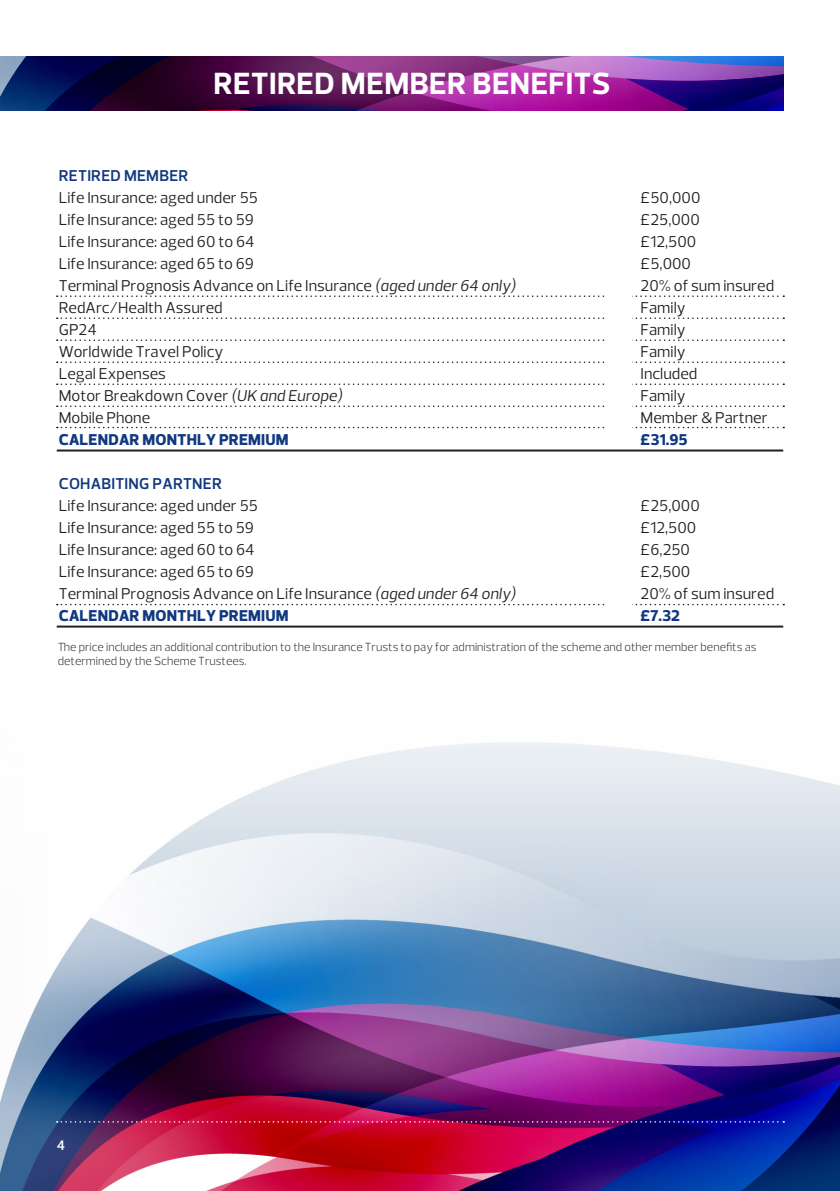
<style>
.page{position:relative;width:840px;height:1191px;background:#fff}
.page>*{position:absolute;margin:0;border:0;box-sizing:border-box;transform-origin:0 0}
.t1{font:700 31.2px "Prelo";letter-spacing:.015em;color:#fff}
.t2{font:16px "Prelo";color:#231f20}
.t3{font:800 16px "Prelo";letter-spacing:.015em;color:#113880}
.t4{font:600 16px "Prelo";letter-spacing:.015em;color:#113880}
.t5{font:600 14px "Prelo";color:#fff}
.t6{font:300 12px/14.4px "Prelo";color:#231f20}
.s1{font-style:italic}
</style>
<div class="page">
<img style="left:0;top:994px;width:839px;height:197px">
<svg style="left:42px;top:742px;width:797px;height:252px"></svg>
<svg style="left:0;top:57px;width:782px;height:53px;background:#5d2173"></svg>
<svg style="left:57px;top:604px;width:726px;height:1px"></svg>
<svg style="left:57px;top:295px;width:726px;height:2px"></svg>
<svg style="left:57px;top:317px;width:726px;height:2px"></svg>
<svg style="left:57px;top:339px;width:726px;height:2px"></svg>
<svg style="left:57px;top:361px;width:726px;height:2px"></svg>
<svg style="left:57px;top:383px;width:726px;height:2px"></svg>
<svg style="left:57px;top:405px;width:726px;height:2px"></svg>
<svg style="left:57px;top:427px;width:726px;height:1px"></svg>
<div style="left:605px;top:203px;width:26px;height:417px;background:#fff"></div>
<svg style="left:57px;top:1121px;width:726px;height:1px"></svg>
<hr style="left:57px;top:449px;width:725px;height:2px;background:#231f20">
<hr style="left:57px;top:625px;width:725px;height:2px;background:#231f20">
<p class="t1" style="left:213px;top:64px;width:398px">RETIRED MEMBER BENEFITS</p>
<p class="t4" style="left:59px;top:165px;width:131px">RETIRED MEMBER</p>
<p class="t2" style="left:59px;top:187px;width:201px">Life Insurance: aged under 55</p>
<p class="t2" style="left:640px;top:187px;width:61px">£50,000</p>
<p class="t2" style="left:59px;top:209px;width:197px">Life Insurance: aged 55 to 59</p>
<p class="t2" style="left:640px;top:209px;width:61px">£25,000</p>
<p class="t2" style="left:59px;top:231px;width:197px">Life Insurance: aged 60 to 64</p>
<p class="t2" style="left:640px;top:231px;width:57px">£12,500</p>
<p class="t2" style="left:59px;top:253px;width:197px">Life Insurance: aged 65 to 69</p>
<p class="t2" style="left:640px;top:253px;width:52px">£5,000</p>
<p class="t2" style="left:59px;top:275px;width:458px">Terminal Prognosis Advance on Life Insurance <span class="s1">(aged under 64 only)</span></p>
<p class="t2" style="left:640px;top:275px;width:135px">20% of sum insured</p>
<p class="t2" style="left:59px;top:297px;width:165px">RedArc/Health Assured</p>
<p class="t2" style="left:640px;top:297px;width:47px">Family</p>
<p class="t2" style="left:59px;top:319px;width:40px">GP24</p>
<p class="t2" style="left:640px;top:319px;width:47px">Family</p>
<p class="t2" style="left:59px;top:341px;width:166px">Worldwide Travel Policy</p>
<p class="t2" style="left:640px;top:341px;width:47px">Family</p>
<p class="t2" style="left:59px;top:363px;width:108px">Legal Expenses</p>
<p class="t2" style="left:640px;top:363px;width:58px">Included</p>
<p class="t2" style="left:59px;top:385px;width:285px">Motor Breakdown Cover <span class="s1">(UK and Europe)</span></p>
<p class="t2" style="left:640px;top:385px;width:47px">Family</p>
<p class="t2" style="left:59px;top:407px;width:93px">Mobile Phone</p>
<p class="t2" style="left:640px;top:407px;width:128px">Member &amp; Partner</p>
<p class="t3" style="left:59px;top:429px;width:231px">CALENDAR MONTHLY PREMIUM</p>
<p class="t3" style="left:640px;top:429px;width:48px">£31.95</p>
<p class="t4" style="left:59px;top:473px;width:164px">COHABITING PARTNER</p>
<p class="t2" style="left:59px;top:495px;width:201px">Life Insurance: aged under 55</p>
<p class="t2" style="left:640px;top:495px;width:61px">£25,000</p>
<p class="t2" style="left:59px;top:517px;width:197px">Life Insurance: aged 55 to 59</p>
<p class="t2" style="left:640px;top:517px;width:57px">£12,500</p>
<p class="t2" style="left:59px;top:539px;width:197px">Life Insurance: aged 60 to 64</p>
<p class="t2" style="left:640px;top:539px;width:51px">£6,250</p>
<p class="t2" style="left:59px;top:561px;width:197px">Life Insurance: aged 65 to 69</p>
<p class="t2" style="left:640px;top:561px;width:51px">£2,500</p>
<p class="t2" style="left:59px;top:583px;width:458px">Terminal Prognosis Advance on Life Insurance <span class="s1">(aged under 64 only)</span></p>
<p class="t2" style="left:640px;top:583px;width:135px">20% of sum insured</p>
<p class="t3" style="left:59px;top:605px;width:231px">CALENDAR MONTHLY PREMIUM</p>
<p class="t3" style="left:640px;top:605px;width:41px">£7.32</p>
<p class="t6" style="left:58px;top:639px;width:699px">The price includes an additional contribution to the Insurance Trusts to pay for administration of the scheme and other member benefits as determined by the Scheme Trustees.</p>
<p class="t5" style="left:57px;top:1137px;width:10px">4</p>
</div>
